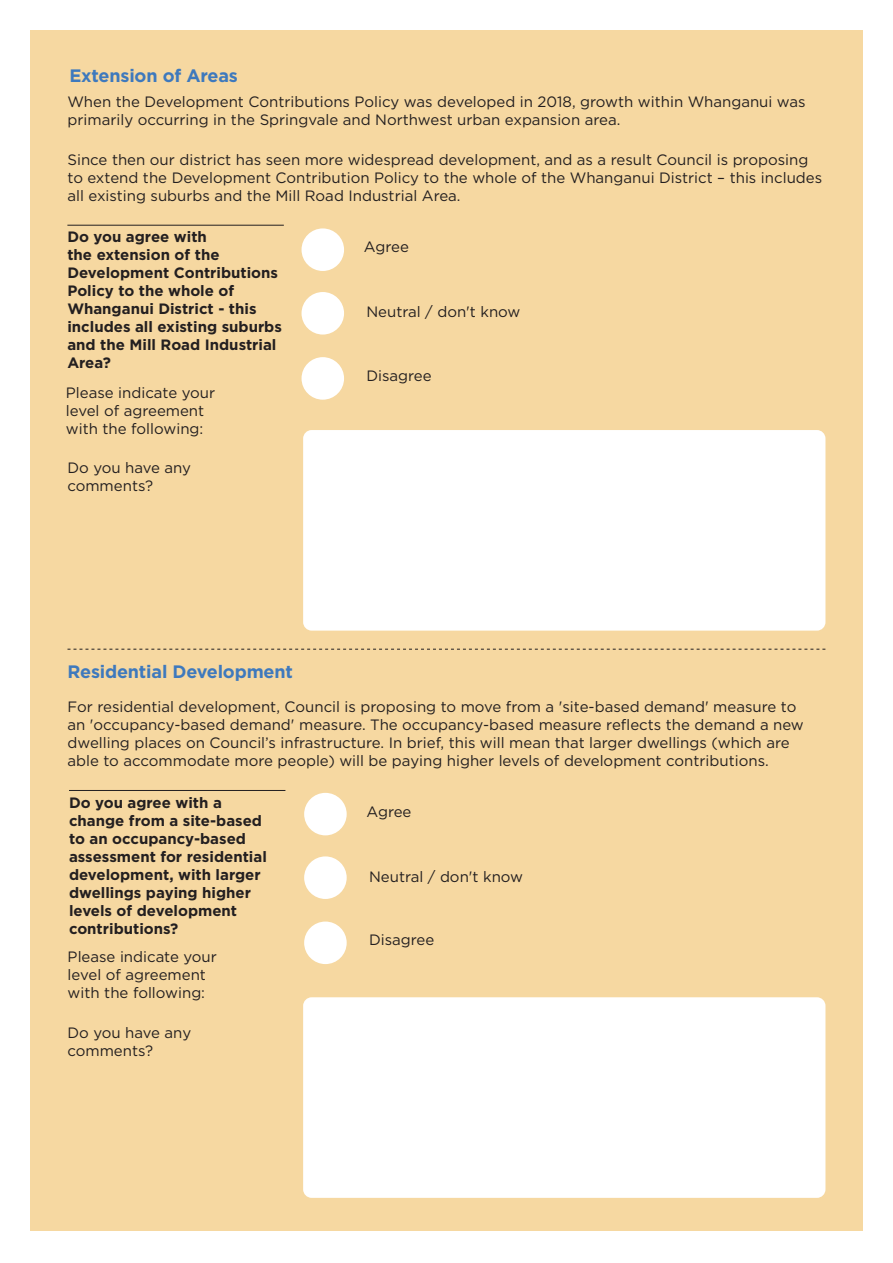
<style>
.page{position:relative;width:893px;height:1263px;background:#fff}
.page>*{position:absolute;margin:0;border:0;box-sizing:border-box;transform-origin:0 0}
.Section_heading{font:700 18px "Gotham";letter-spacing:-.01em;color:#3e79bd}
.Label_description{font:15px/18px "Gotham";color:#231f20}
.Label{font:700 15px/18px "Gotham";color:#231f20}
.Paragraph{font:15px/18px "Gotham";color:#231f20}
.Label_-_no_rule{font:15px "Gotham";color:#231f20}
</style>
<div class="page">
<div style="left:30px;top:30px;width:833px;height:1200px;background:#f6d8a1"></div>
<svg style="left:68px;top:649px;width:757px;height:1px"></svg>
<hr style="left:67px;top:225px;width:217px;height:1px;background:#231f20">
<hr style="left:69px;top:790px;width:216px;height:1px;background:#231f20">
<div style="left:302px;top:292px;width:42px;height:43px;background:#fff;border-radius:50%"></div>
<div style="left:302px;top:228px;width:42px;height:43px;background:#fff;border-radius:50%"></div>
<div style="left:302px;top:357px;width:42px;height:43px;background:#fff;border-radius:50%"></div>
<div style="left:304px;top:856px;width:43px;height:43px;background:#fff;border-radius:50%"></div>
<div style="left:304px;top:793px;width:43px;height:42px;background:#fff;border-radius:50%"></div>
<div style="left:304px;top:921px;width:43px;height:43px;background:#fff;border-radius:50%"></div>
<div style="left:303px;top:430px;width:522px;height:201px;background:#fff;border-radius:9px"></div>
<div style="left:303px;top:997px;width:522px;height:201px;background:#fff;border-radius:9px"></div>
<p class="Section_heading" style="left:69px;top:64px;width:170px">Extension of Areas</p>
<p class="Label_description" style="left:68px;top:92px;width:740px">When the Development Contributions Policy was developed in 2018, growth within Whanganui was primarily occurring in the Springvale and Northwest urban expansion area.</p>
<p class="Label_description" style="left:68px;top:150px;width:756px">Since then our district has seen more widespread development, and as a result Council is proposing to extend the Development Contribution Policy to the whole of the Whanganui District – this includes all existing suburbs and the Mill Road Industrial Area.</p>
<p class="Label" style="left:67px;top:228px;width:216px">Do you agree with<br>the extension of the<br>Development Contributions<br>Policy to the whole of<br>Whanganui District - this includes all existing suburbs and the Mill Road Industrial<br>Area?</p>
<p class="Paragraph" style="left:66px;top:383px;width:151px">Please indicate your level of agreement with the following:</p>
<p class="Paragraph" style="left:67px;top:458px;width:125px">Do you have any comments?</p>
<p class="Section_heading" style="left:68px;top:660px;width:227px">Residential Development</p>
<p class="Label_-_no_rule" style="left:364px;top:238px;width:46px">Agree</p>
<p class="Label_-_no_rule" style="left:366px;top:302px;width:156px">Neutral / don't know</p>
<p class="Label_-_no_rule" style="left:366px;top:366px;width:67px">Disagree</p>
<p class="Label_description" style="left:68px;top:697px;width:738px">For residential development, Council is proposing to move from a 'site-based demand' measure to an 'occupancy-based demand' measure. The occupancy-based measure reflects the demand a new dwelling places on Council’s infrastructure. In brief, this will mean that larger dwellings (which are able to accommodate more people) will be paying higher levels of development contributions.</p>
<p class="Label" style="left:69px;top:793px;width:199px">Do you agree with a change from a site-based to an occupancy-based assessment for residential development, with larger dwellings paying higher levels of development contributions?</p>
<p class="Paragraph" style="left:68px;top:948px;width:151px">Please indicate your level of agreement with the following:</p>
<p class="Paragraph" style="left:68px;top:1023px;width:125px">Do you have any comments?</p>
<p class="Label_-_no_rule" style="left:367px;top:802px;width:46px">Agree</p>
<p class="Label_-_no_rule" style="left:369px;top:867px;width:156px">Neutral / don't know</p>
<p class="Label_-_no_rule" style="left:369px;top:930px;width:67px">Disagree</p>
</div>
